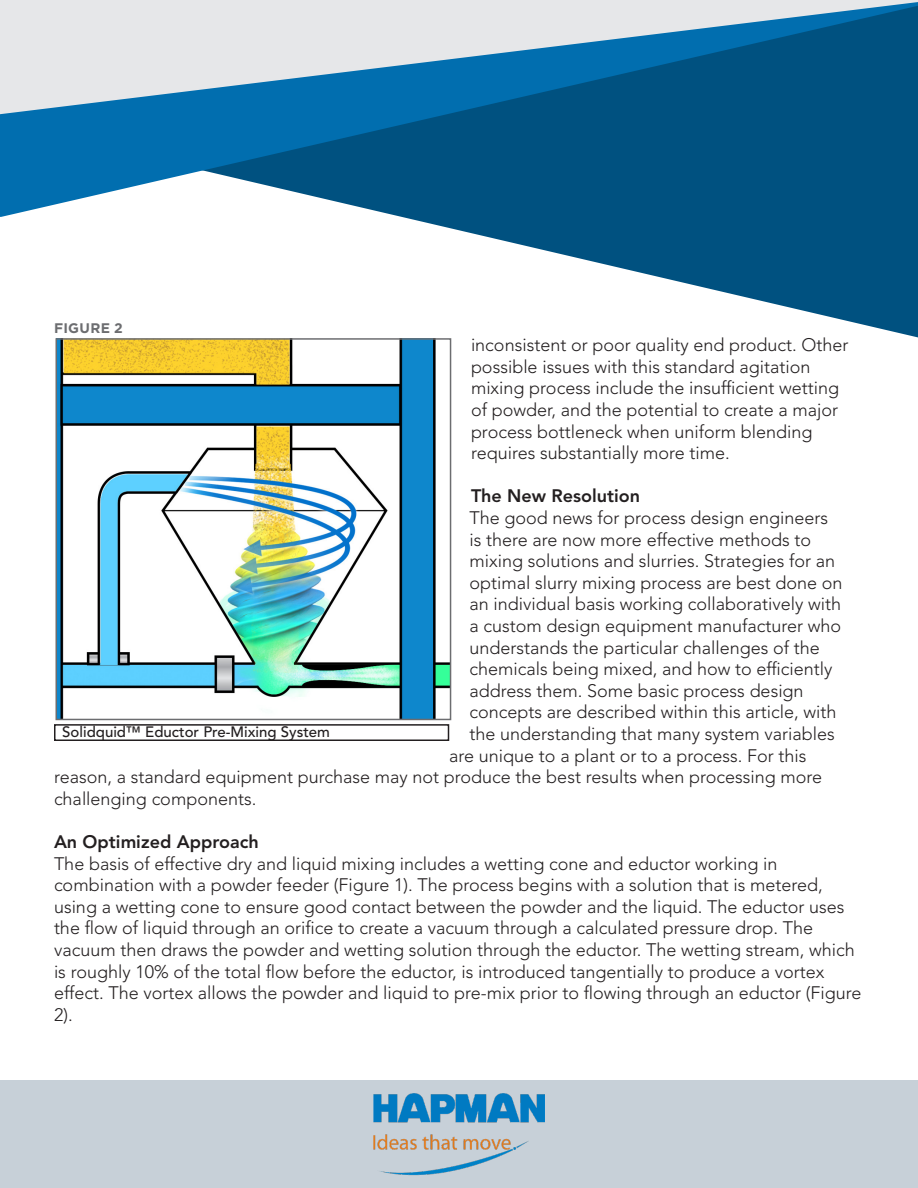
<style>
.page{position:relative;width:918px;height:1188px;background:#fff}
.page>*{position:absolute;margin:0;border:0;box-sizing:border-box;transform-origin:0 0}
.t1{font:300 18px/21.6px "Avenir LT Std";color:#231f20}
.t2{font:800 18px "Avenir LT Std";color:#231f20}
.t3{font:500 15px "Avenir LT Std";color:#231f20}
.hap-copyright{font:700 13.8px "Gotham";letter-spacing:.02em;color:#6c6d70}
</style>
<div class="page">
<div style="left:0;top:1080px;width:918px;height:108px;background:#c7d0d8"></div>
<svg style="left:402px;top:217px;width:516px;height:120px"></svg>
<svg style="left:0;top:114px;width:918px;height:103px;background:#196998"></svg>
<img style="left:374px;top:1093px;width:170px;height:83px">
<img style="left:59px;top:341px;width:389px;height:376px">
<div style="left:56px;top:338px;width:395px;height:382px;border:2px solid #6c6d70"></div>
<div style="left:54px;top:724px;width:395px;height:17px;border:2px solid #231f20"></div>
<svg style="left:0;top:0;width:918px;height:114px;background:#76a4c1"></svg>
<p class="hap-copyright" style="left:54px;top:319px;width:70px">FIGURE 2</p>
<p class="t1" style="left:471px;top:334px;width:379px">inconsistent or poor quality end product. Other possible issues with this standard agitation mixing process include the insufficient wetting of powder, and the potential to create a major process bottleneck when uniform blending requires substantially more time.</p>
<p class="t2" style="left:471px;top:486px;width:171px">The New Resolution</p>
<p class="t1" style="left:470px;top:507px;width:360px">The good news for process design engineers</p>
<p class="t1" style="left:470px;top:529px;width:343px">is there are now more effective methods to</p>
<p class="t1" style="left:470px;top:550px;width:367px">mixing solutions and slurries. Strategies for an</p>
<p class="t1" style="left:470px;top:572px;width:375px">optimal slurry mixing process are best done on</p>
<p class="t1" style="left:470px;top:593px;width:373px">an individual basis working collaboratively with</p>
<p class="t1" style="left:470px;top:615px;width:373px">a custom design equipment manufacturer who</p>
<p class="t1" style="left:470px;top:637px;width:352px">understands the particular challenges of the</p>
<p class="t1" style="left:470px;top:658px;width:365px">chemicals being mixed, and how to efficiently</p>
<p class="t1" style="left:470px;top:680px;width:336px">address them. Some basic process design</p>
<p class="t1" style="left:470px;top:701px;width:369px">concepts are described within this article, with</p>
<p class="t1" style="left:470px;top:723px;width:367px">the understanding that many system variables</p>
<p class="t1" style="left:449px;top:745px;width:359px">are unique to a plant or to a process. For this</p>
<p class="t1" style="left:54px;top:766px;width:770px">reason, a standard equipment purchase may not produce the best results when processing more</p>
<p class="t1" style="left:54px;top:788px;width:204px">challenging components.</p>
<p class="t2" style="left:54px;top:831px;width:206px">An Optimized Approach</p>
<p class="t1" style="left:54px;top:853px;width:809px">The basis of effective dry and liquid mixing includes a wetting cone and eductor working in combination with a powder feeder (Figure 1). The process begins with a solution that is metered, using a wetting cone to ensure good contact between the powder and the liquid. The eductor uses the flow of liquid through an orifice to create a vacuum through a calculated pressure drop. The vacuum then draws the powder and wetting solution through the eductor. The wetting stream, which is roughly 10% of the total flow before the eductor, is introduced tangentially to produce a vortex effect. The vortex allows the powder and liquid to pre-mix prior to flowing through an eductor (Figure 2).</p>
<p class="t3" style="left:62px;top:723px;width:269px">Solidquid™ Eductor Pre-Mixing System</p>
</div>
